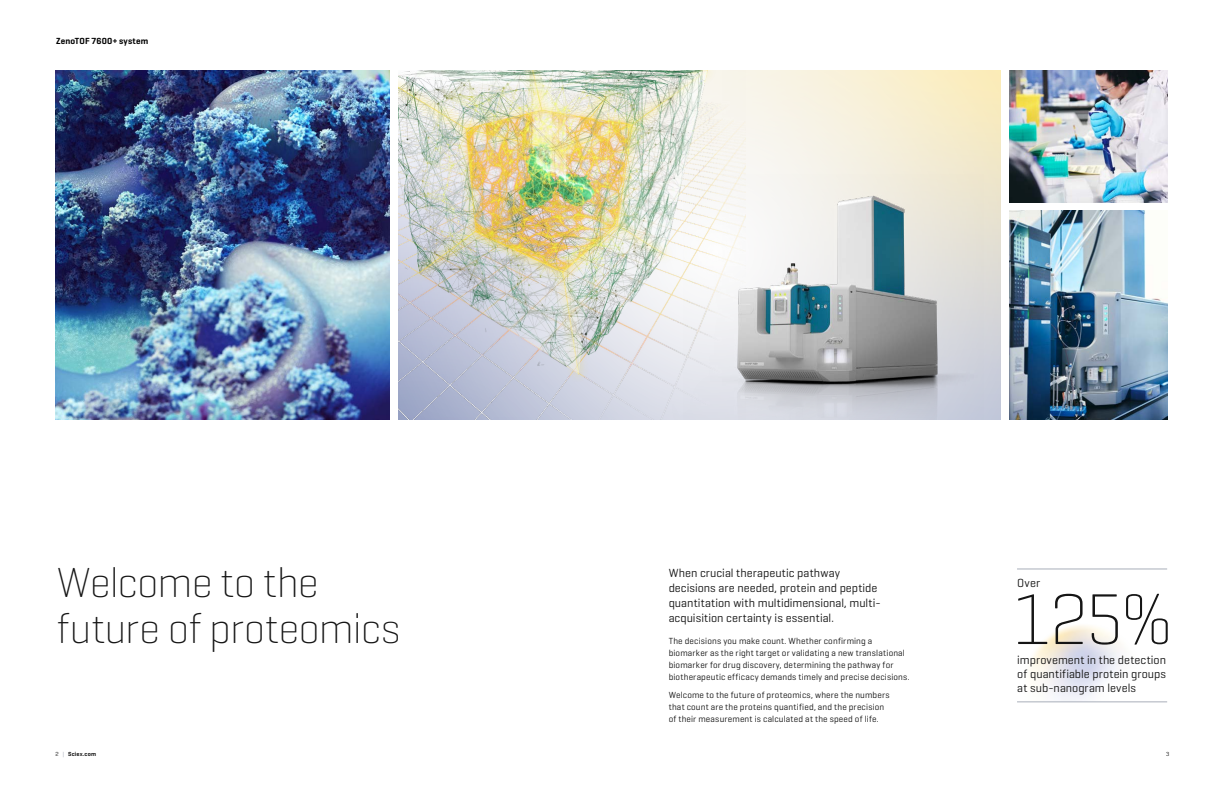
<style>
.page{position:relative;width:1224px;height:792px;background:#fff}
.page>*{position:absolute;margin:0;border:0;box-sizing:border-box;transform-origin:0 0}
.t1{font:200 73.1px "Geogrotesque";color:#151515}
.t2{font:200 42.8px/45.4px "Geogrotesque";letter-spacing:-.015em;color:#151515}
.t3{font:12px/15px "Geogrotesque";color:#151515}
.t4{font:9px/12px "Geogrotesque";letter-spacing:.015em;color:#151515}
.t5{font:600 9px "Geogrotesque";letter-spacing:.02em;color:#000}
.t6{font:600 6px "Geogrotesque";letter-spacing:.03em;color:#151515}
.t7{font:6px "Geogrotesque";color:#151515}
.s1{font-weight:400}
.s2{font-weight:400;color:#a9afba}
</style>
<div class="page">
<img style="left:55px;top:71px;width:335px;height:349px">
<img style="left:1009px;top:71px;width:158px;height:132px">
<img style="left:1009px;top:211px;width:158px;height:209px">
<svg style="left:745px;top:71px;width:256px;height:349px;background:#f2ecd8"></svg>
<img style="left:398px;top:71px;width:347px;height:349px">
<img style="left:683px;top:174px;width:301px;height:246px">
<hr style="left:1017px;top:569px;width:150px;height:1px;background:#a9afba">
<hr style="left:1017px;top:702px;width:150px;height:1px;background:#a9afba">
<p class="t5" style="left:56px;top:36px;width:94px">ZenoTOF 7600+ system</p>
<h2 class="t2" style="left:57px;top:558px;width:345px">Welcome to the future of proteomics</h2>
<h3 class="t3" style="left:669px;top:565px;width:213px">When crucial therapeutic pathway decisions are needed, protein and peptide quantitation with multidimensional, multi&shy;acquisition certainty is essential.</h3>
<p class="t4" style="left:669px;top:634px;width:242px">The decisions you make count. Whether confirming a biomarker as the right target or validating a new translational biomarker for drug discovery, determining the pathway for biotherapeutic efficacy demands timely and precise decisions.</p>
<p class="t4" style="left:669px;top:688px;width:222px">Welcome to the future of proteomics, where the numbers that count are the proteins quantified, and the precision of their measurement is calculated at the speed of life.</p>
<h3 class="t3" style="left:1017px;top:575px;width:24px">Over</h3>
<h1 class="t1" style="left:1014px;top:574px;width:160px">125%</h1>
<h3 class="t3" style="left:1017px;top:653px;width:150px;line-height:14px;text-align:justify">improvement in the detection of quantifiable protein groups at sub-nanogram levels</h3>
<p class="t6" style="left:55px;top:750px;width:42px"><span class="s1">2</span> <span class="s2">|</span> Sciex.com</p>
<p class="t7" style="left:1166px;top:750px;width:5px">3</p>
</div>
